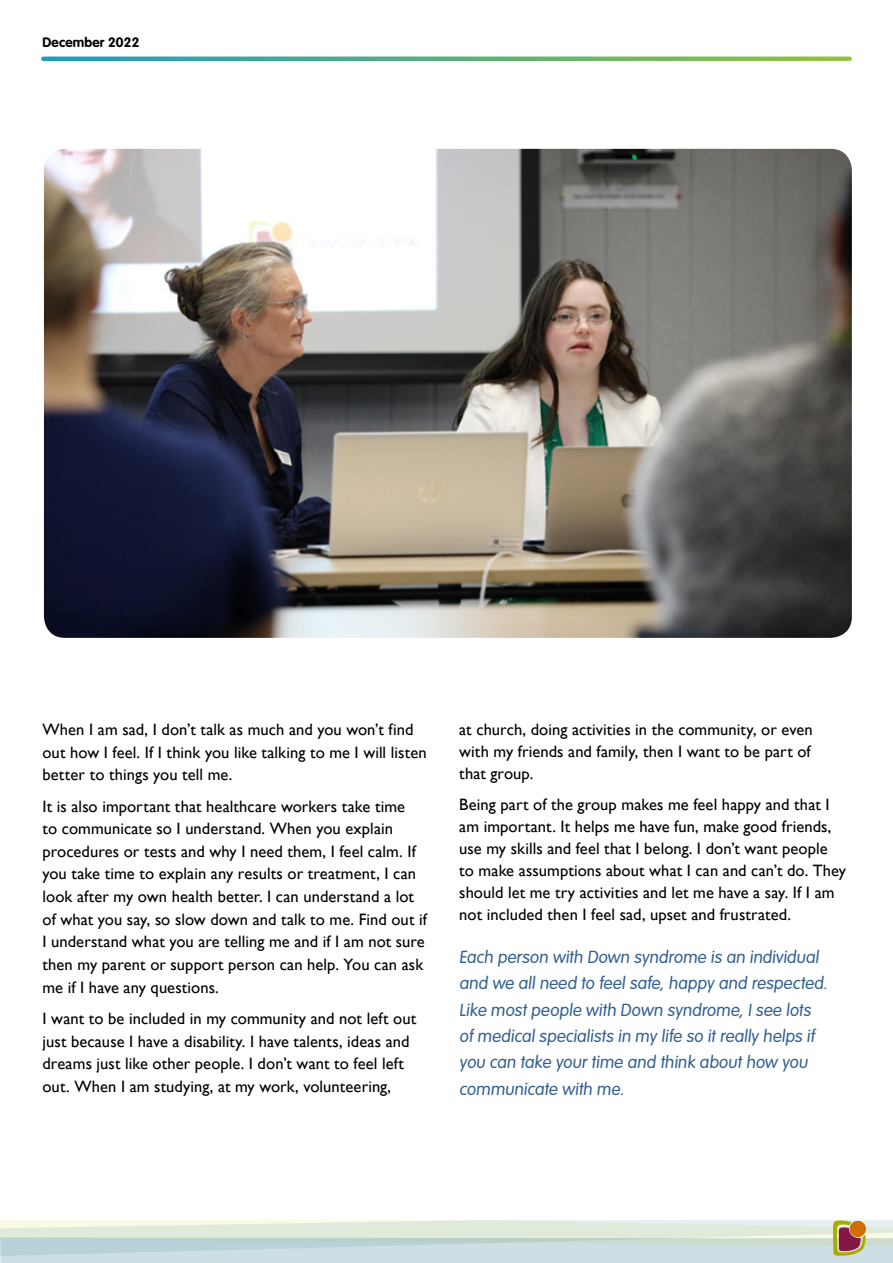
<style>
.page{position:relative;width:893px;height:1263px;background:#fff}
.page>*{position:absolute;margin:0;border:0;box-sizing:border-box;transform-origin:0 0}
.t1{font:300 17.25px/26.2px "VAG Rounded Std";color:#336192}
.t2{font:16.5px/22.6px "Gill Sans";letter-spacing:.005em;color:#000}
.t3{font:700 13.5px "VAG Rounded Std";letter-spacing:.01em;color:#000}
</style>
<div class="page">
<svg style="left:0;top:1220px;width:893px;height:43px;background:#d2dfda"></svg>
<div style="left:850px;top:1221px;width:16px;height:16px;background:#d06e00;border-radius:50%"></div>
<svg style="left:43px;top:57px;width:807px;height:4px;background:#59ae7e"></svg>
<img style="left:44px;top:149px;width:808px;height:489px">
<p class="t3" style="left:43px;top:35px;width:98px">December 2022</p>
<p class="t2" style="left:43px;top:718px;width:386px">When I am sad, I don’t talk as much and you won’t find out how I feel. If I think you like talking to me I will listen better to things you tell me.</p>
<p class="t2" style="left:43px;top:794px;width:386px">It is also important that healthcare workers take time<br>to communicate so I understand. When you explain procedures or tests and why I need them, I feel calm. If you take time to explain any results or treatment, I can look after my own health better. I can understand a lot of what you say, so slow down and talk to me. Find out if I understand what you are telling me and if I am not sure then my parent or support person can help. You can ask me if I have any questions.</p>
<p class="t2" style="left:43px;top:1007px;width:375px">I want to be included in my community and not left out just because I have a disability. I have talents, ideas and dreams just like other people. I don’t want to feel left out. When I am studying, at my work, volunteering,</p>
<p class="t2" style="left:459px;top:718px;width:355px;line-height:22px;text-align:justify">at church, doing activities in the community, or even with my friends and family, then I want to be part of that group.</p>
<p class="t2" style="left:459px;top:793px;width:388px;line-height:22px">Being part of the group makes me feel happy and that I am important. It helps me have fun, make good friends, use my skills and feel that I belong. I don’t want people to make assumptions about what I can and can’t do. They should let me try activities and let me have a say. If I am not included then I feel sad, upset and frustrated.</p>
<p class="t1" style="left:459px;top:945px;width:372px">Each person with Down syndrome is an individual and we all need to feel safe, happy and respected.<br>Like most people with Down syndrome, I see lots of medical specialists in my life so it really helps if you can take your time and think about how you communicate with me.</p>
</div>
